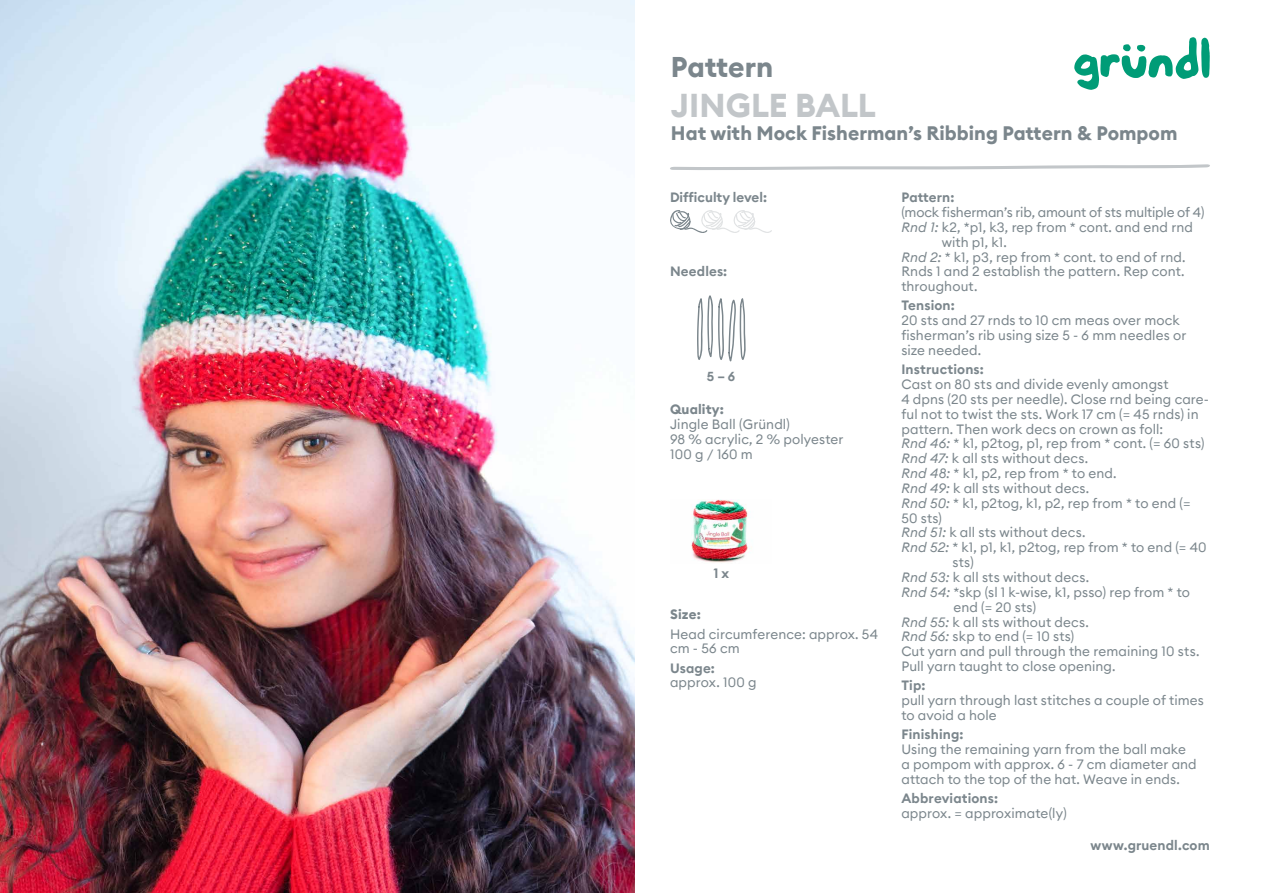
<style>
.page{position:relative;width:1263px;height:893px;background:#fff}
.page>*{position:absolute;margin:0;border:0;box-sizing:border-box;transform-origin:0 0}
.t1{font:700 33px "Euclid Circular B";letter-spacing:-.005em;color:#c2c6c9}
.t2{font:700 28.5px "Euclid Circular B";letter-spacing:-.005em;color:#7b868c}
.t3{font:700 19.5px "Euclid Circular B";color:#7b868c}
.t4{font:13.5px/14.9px "Euclid Circular B";letter-spacing:.005em;color:#7b868c}
.t5{font:600 13.5px "Euclid Circular B";letter-spacing:.01em;color:#7b868c}
.t6{font:13.5px "Euclid Circular B";letter-spacing:-.015em;color:#7b868c}
.t7{font:700 13.5px "Euclid Circular B";letter-spacing:.01em;color:#7b868c}
.t8{font:600 13.05px "Euclid Circular B";color:#7b868c}
.s1{font-style:italic}
</style>
<div class="page">
<svg style="left:1074px;top:37px;width:136px;height:53px"></svg>
<svg style="left:670px;top:210px;width:102px;height:23px"></svg>
<img style="left:0;top:0;width:635px;height:893px">
<svg style="left:670px;top:164px;width:540px;height:6px"></svg>
<img style="left:691px;top:499px;width:61px;height:64px">
<svg style="left:697px;top:295px;width:49px;height:67px"></svg>
<h2 class="t2" style="left:671px;top:48px;width:104px">Pattern</h2>
<h1 class="t1" style="left:671px;top:84px;width:206px">JINGLE BALL</h1>
<h3 class="t3" style="left:671px;top:120px;width:508px">Hat with Mock Fisherman’s Ribbing Pattern &amp; Pompom</h3>
<p class="t5" style="left:670px;top:189px;width:99px">Difficulty level:</p>
<p class="t5" style="left:670px;top:262px;width:59px">Needles:</p>
<p class="t8" style="left:707px;top:368px;width:30px">5 – 6</p>
<p class="t7" style="left:670px;top:401px;width:55px">Quality:</p>
<p class="t4" style="left:670px;top:417px;width:175px">Jingle Ball (Gründl)<br>98 % acrylic, 2 % polyester<br>100 g / 160 m</p>
<p class="t5" style="left:713px;top:564px;width:17px">1 x</p>
<p class="t7" style="left:670px;top:606px;width:32px">Size:</p>
<p class="t4" style="left:670px;top:626px;width:210px">Head circumference: approx. 54 cm - 56 cm</p>
<p class="t5" style="left:670px;top:659px;width:46px">Usage:</p>
<p class="t4" style="left:670px;top:675px;width:88px">approx. 100 g</p>
<p class="t5" style="left:901px;top:189px;width:55px">Pattern:</p>
<p class="t6" style="left:901px;top:204px;width:305px">(mock fisherman’s rib, amount of sts multiple of 4)</p>
<p class="t4" style="left:901px;top:220px;width:293px"><span class="s1">Rnd 1:</span> k2, *p1, k3, rep from * cont. and end rnd</p>
<p class="t4" style="left:942px;top:234px;width:67px">with p1, k1.</p>
<p class="t4" style="left:901px;top:249px;width:286px"><span class="s1">Rnd 2:</span> * k1, p3, rep from * cont. to end of rnd.</p>
<p class="t4" style="left:901px;top:264px;width:285px">Rnds 1 and 2 establish the pattern. Rep cont.</p>
<p class="t4" style="left:901px;top:279px;width:78px">throughout.</p>
<p class="t5" style="left:901px;top:297px;width:55px">Tension:</p>
<p class="t4" style="left:901px;top:313px;width:286px">20 sts and 27 rnds to 10 cm meas over mock fisherman’s rib using size 5 - 6 mm needles or size needed.</p>
<p class="t5" style="left:901px;top:361px;width:84px">Instructions:</p>
<p class="t4" style="left:901px;top:377px;width:269px">Cast on 80 sts and divide evenly amongst</p>
<p class="t4" style="left:901px;top:391px;width:309px">4 dpns (20 sts per needle). Close rnd being care-</p>
<p class="t4" style="left:901px;top:406px;width:299px">ful not to twist the sts. Work 17 cm (= 45 rnds) in</p>
<p class="t4" style="left:901px;top:421px;width:263px">pattern. Then work decs on crown as foll:</p>
<p class="t4" style="left:901px;top:436px;width:305px"><span class="s1">Rnd 46:</span> * k1, p2tog, p1, rep from * cont. (= 60 sts)</p>
<p class="t4" style="left:901px;top:451px;width:188px"><span class="s1">Rnd 47:</span> k all sts without decs.</p>
<p class="t4" style="left:901px;top:466px;width:217px"><span class="s1">Rnd 48:</span> * k1, p2, rep from * to end.</p>
<p class="t4" style="left:901px;top:481px;width:189px"><span class="s1">Rnd 49:</span> k all sts without decs.</p>
<p class="t4" style="left:901px;top:495px;width:291px"><span class="s1">Rnd 50:</span> * k1, p2tog, k1, p2, rep from * to end (=</p>
<p class="t4" style="left:901px;top:510px;width:42px">50 sts)</p>
<p class="t4" style="left:901px;top:525px;width:186px"><span class="s1">Rnd 51:</span> k all sts without decs.</p>
<p class="t4" style="left:901px;top:540px;width:307px"><span class="s1">Rnd 52:</span> * k1, p1, k1, p2tog, rep from * to end (= 40</p>
<p class="t4" style="left:952px;top:555px;width:23px">sts)</p>
<p class="t4" style="left:901px;top:570px;width:189px"><span class="s1">Rnd 53:</span> k all sts without decs.</p>
<p class="t4" style="left:901px;top:584px;width:290px"><span class="s1">Rnd 54:</span> *skp (sl 1 k-wise, k1, psso) rep from * to</p>
<p class="t4" style="left:953px;top:599px;width:84px">end (= 20 sts)</p>
<p class="t4" style="left:901px;top:614px;width:189px"><span class="s1">Rnd 55:</span> k all sts without decs.</p>
<p class="t4" style="left:901px;top:629px;width:174px"><span class="s1">Rnd 56:</span> skp to end (= 10 sts)</p>
<p class="t4" style="left:901px;top:644px;width:300px">Cut yarn and pull through the remaining 10 sts.</p>
<p class="t4" style="left:901px;top:659px;width:216px">Pull yarn taught to close opening.</p>
<p class="t5" style="left:901px;top:677px;width:26px">Tip:</p>
<p class="t4" style="left:901px;top:693px;width:304px">pull yarn through last stitches a couple of times to avoid a hole</p>
<p class="t5" style="left:901px;top:725px;width:64px">Finishing:</p>
<p class="t4" style="left:901px;top:741px;width:297px">Using the remaining yarn from the ball make a pompom with approx. 6 - 7 cm diameter and attach to the top of the hat. Weave in ends.</p>
<p class="t5" style="left:901px;top:789px;width:98px">Abbreviations:</p>
<p class="t4" style="left:901px;top:805px;width:167px">approx. = approximate(ly)</p>
<p class="t5" style="left:1091px;top:836px;width:121px">www.gruendl.com</p>
</div>
